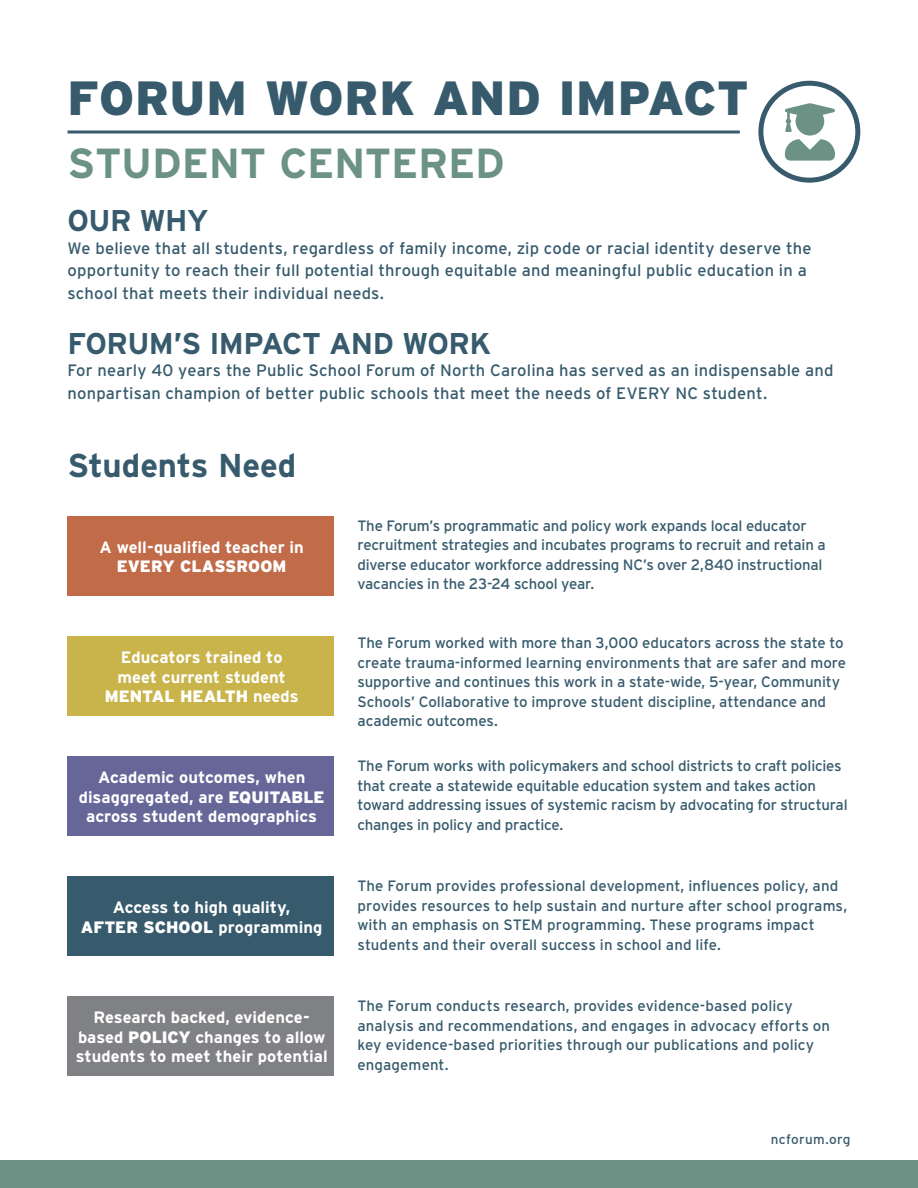
<style>
.page{position:relative;width:918px;height:1188px;background:#fff}
.page>*{position:absolute;margin:0;border:0;box-sizing:border-box;transform-origin:0 0}
.Main_Paragraph{font:900 48px "Interstate";letter-spacing:.01em;color:#375b6d}
.Main_Paragraph-2{font:700 42px "Interstate";letter-spacing:-.005em;color:#6c9286}
.Subheader_1{font:700 33px "Interstate";letter-spacing:-.005em;color:#375b6d}
.Subheader_2{font:700 30px "Interstate";letter-spacing:-.02em;color:#375b6d}
.Subheader_Bar_2{font:700 16.5px/19.5px "Interstate";color:#fff;text-align:center}
.Main_Paragraph-3{font:16.5px/22.5px "Interstate";letter-spacing:.01em;color:#375b6d}
.Main_Paragraph_Reverse{font:16.5px/22.5px "Interstate";letter-spacing:.01em;color:#375b6d}
.Bullet_10_pt{font:15px/19.5px "Interstate";letter-spacing:-.01em;color:#375b6d}
.t1{font:13.5px "Interstate";letter-spacing:.025em;color:#375b6d}
.s1{font-weight:900}
</style>
<div class="page">
<svg style="left:68px;top:130px;width:672px;height:4px"></svg>
<div style="left:758px;top:81px;width:102px;height:102px;border:5px solid #375b6d;border-radius:50%"></div>
<svg style="left:784px;top:103px;width:51px;height:58px"></svg>
<div style="left:68px;top:516px;width:266px;height:80px;background:#c16b49"></div>
<div style="left:68px;top:636px;width:266px;height:80px;background:#c9b44c"></div>
<div style="left:68px;top:756px;width:266px;height:80px;background:#669"></div>
<div style="left:68px;top:876px;width:266px;height:80px;background:#375b6d"></div>
<div style="left:68px;top:996px;width:266px;height:80px;background:#808184"></div>
<div style="left:0;top:1160px;width:918px;height:28px;background:#6c9286"></div>
<p class="Main_Paragraph" style="left:68px;top:71px;width:683px">FORUM WORK AND IMPACT</p>
<p class="Main_Paragraph-2" style="left:68px;top:139px;width:439px">STUDENT CENTERED</p>
<p class="Subheader_2" style="left:68px;top:204px;width:142px">OUR WHY</p>
<p class="Main_Paragraph-3" style="left:68px;top:237px;width:746px">We believe that all students, regardless of family income, zip code or racial identity deserve the opportunity to reach their full potential through equitable and meaningful public education in a school that meets their individual needs.</p>
<p class="Subheader_2" style="left:68px;top:326px;width:425px">FORUM’S IMPACT AND WORK</p>
<p class="Main_Paragraph_Reverse" style="left:68px;top:359px;width:768px">For nearly 40 years the Public School Forum of North Carolina has served as an indispensable and nonpartisan champion of better public schools that meet the needs of EVERY NC student.</p>
<p class="Subheader_1" style="left:68px;top:447px;width:230px">Students Need</p>
<p class="Subheader_Bar_2" style="left:100px;top:537px;width:206px">A well-qualified teacher in<br><span class="s1">EVERY CLASSROOM</span></p>
<p class="Subheader_Bar_2" style="left:105px;top:647px;width:195px">Educators trained to meet current student<br><span class="s1">MENTAL HEALTH</span> needs</p>
<p class="Subheader_Bar_2" style="left:79px;top:768px;width:247px">Academic outcomes, when disaggregated, are <span class="s1">EQUITABLE </span>across student demographics</p>
<p class="Subheader_Bar_2" style="left:81px;top:897px;width:243px">Access to high quality,<br><span class="s1">AFTER SCHOOL</span> programming</p>
<p class="Subheader_Bar_2" style="left:76px;top:1008px;width:253px">Research backed, evidence&shy;based <span class="s1">POLICY</span> changes to allow students to meet their potential</p>
<p class="Bullet_10_pt" style="left:357px;top:516px;width:470px">The Forum’s programmatic and policy work expands local educator recruitment strategies and incubates programs to recruit and retain a diverse educator workforce addressing NC’s over 2,840 instructional vacancies in the 23-24 school year.</p>
<p class="Bullet_10_pt" style="left:357px;top:633px;width:490px">The Forum worked with more than 3,000 educators across the state to create trauma-informed learning environments that are safer and more supportive and continues this work in a state-wide, 5-year, Community Schools’ Collaborative to improve student discipline, attendance and academic outcomes.</p>
<p class="Bullet_10_pt" style="left:357px;top:756px;width:492px">The Forum works with policymakers and school districts to craft policies that create a statewide equitable education system and takes action toward addressing issues of systemic racism by advocating for structural changes in policy and practice.</p>
<p class="Bullet_10_pt" style="left:357px;top:876px;width:491px">The Forum provides professional development, influences policy, and provides resources to help sustain and nurture after school programs, with an emphasis on STEM programming. These programs impact students and their overall success in school and life.</p>
<p class="Bullet_10_pt" style="left:357px;top:996px;width:474px">The Forum conducts research, provides evidence-based policy analysis and recommendations, and engages in advocacy efforts on key evidence-based priorities through our publications and policy engagement.</p>
<p class="t1" style="left:771px;top:1132px;width:81px">ncforum.org</p>
</div>
